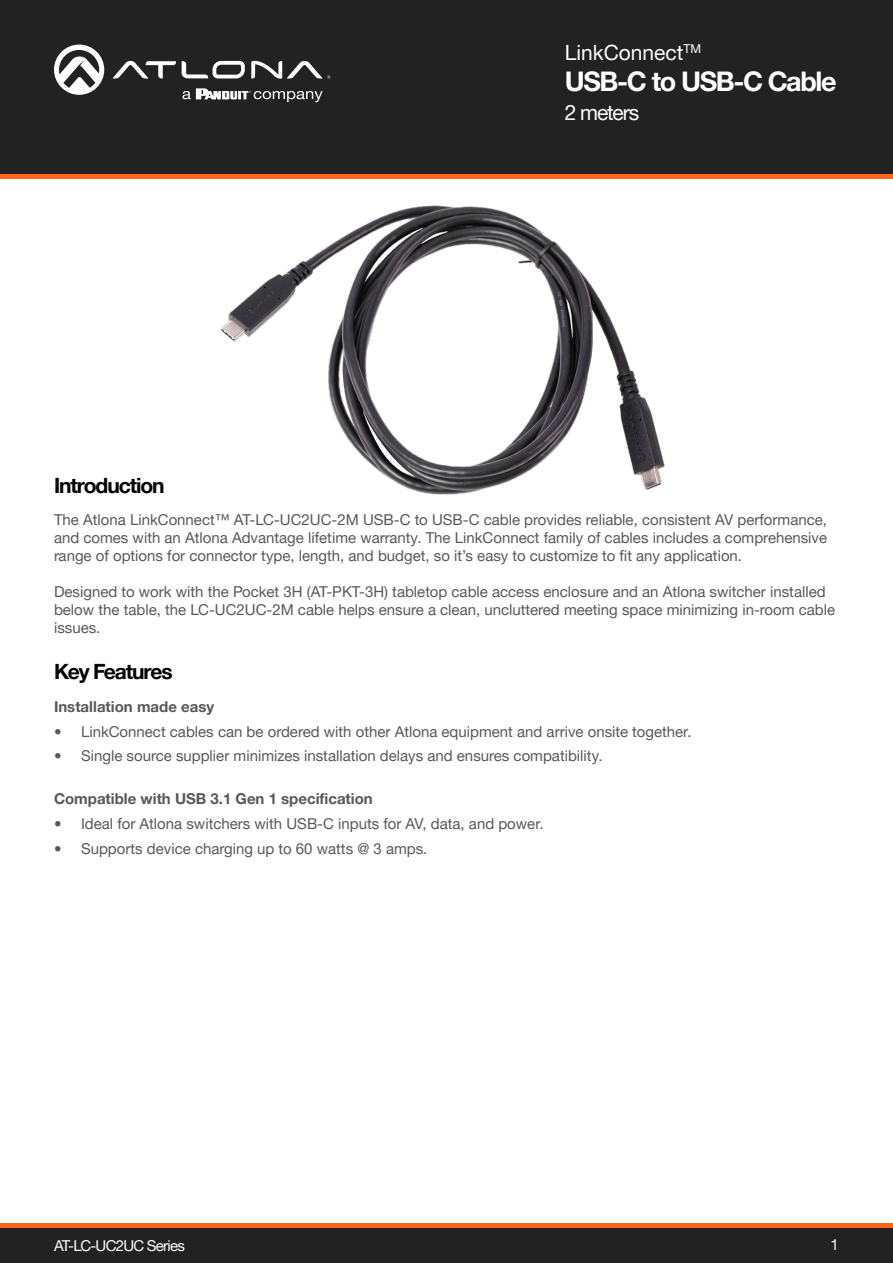
<style>
.page{position:relative;width:893px;height:1263px;background:#fff}
.page>*{position:absolute;margin:0;border:0;box-sizing:border-box;transform-origin:0 0}
.t1{font:700 27px "Helvetica Neue LTW1 G";letter-spacing:-.05em;color:#fff}
.Product_Type_First_P{font:700 21px "Helvetica Neue LTW1 G";letter-spacing:-.05em;color:#000}
.t2{font:21px "Helvetica Neue LTW1 G";color:#fff}
.General_Text{font:15px/18px "Helvetica Neue LTW1 G";color:#57585a;text-align:justify}
.General_Text_Bold_Wa{font:700 15px "Helvetica Neue LTW1 G";color:#57585a}
.t3{font:15px "Helvetica Neue LTW1 G";letter-spacing:-.05em;color:#fff}
</style>
<div class="page">
<div style="left:0;top:1227px;width:893px;height:36px;background:#222"></div>
<hr style="left:0;top:1223px;width:893px;height:4px;background:#ff661c">
<div style="left:0;top:0;width:893px;height:174px;background:#222"></div>
<hr style="left:0;top:174px;width:893px;height:4px;background:#ff661c">
<svg style="left:182px;top:61px;width:63px;height:17px"></svg>
<svg style="left:113px;top:61px;width:63px;height:18px"></svg>
<svg style="left:251px;top:61px;width:79px;height:18px"></svg>
<svg style="left:54px;top:45px;width:50px;height:50px"></svg>
<svg style="left:183px;top:88px;width:140px;height:14px"></svg>
<img style="left:221px;top:205px;width:444px;height:290px">
<h2 class="t2" style="left:565px;top:39px;width:138px">LinkConnect<sup>TM</sup></h2>
<h1 class="t1" style="left:565px;top:65px;width:273px">USB-C to USB-C Cable</h1>
<p class="Product_Type_First_P" style="left:54px;top:472px;width:112px">Introduction</p>
<h2 class="t2" style="left:565px;top:99px;width:76px">2 meters</h2>
<p class="General_Text" style="left:54px;top:510px;width:775px">The Atlona LinkConnect™ AT-LC-UC2UC-2M USB-C to USB-C cable provides reliable, consistent AV performance, and comes with an Atlona Advantage lifetime warranty. The LinkConnect family of cables includes a comprehensive range of options for connector type, length, and budget, so it’s easy to customize to fit any application.</p>
<p class="General_Text" style="left:54px;top:582px;width:783px;text-align:left">Designed to work with the Pocket 3H (AT-PKT-3H) tabletop cable access enclosure and an Atlona switcher installed below the table, the LC-UC2UC-2M cable helps ensure a clean, uncluttered meeting space minimizing in-room cable issues.</p>
<p class="Product_Type_First_P" style="left:54px;top:658px;width:120px">Key Features</p>
<p class="General_Text_Bold_Wa" style="left:54px;top:697px;width:162px">Installation made easy</p>
<p class="General_Text" style="left:54px;top:722px;width:639px">• LinkConnect cables can be ordered with other Atlona equipment and arrive onsite together.</p>
<p class="General_Text" style="left:54px;top:747px;width:550px">• Single source supplier minimizes installation delays and ensures compatibility.</p>
<p class="General_Text_Bold_Wa" style="left:54px;top:790px;width:320px">Compatible with USB 3.1 Gen 1 specification</p>
<p class="General_Text" style="left:54px;top:814px;width:491px">• Ideal for Atlona switchers with USB-C inputs for AV, data, and power.</p>
<p class="General_Text" style="left:54px;top:839px;width:375px">• Supports device charging up to 60 watts @ 3 amps.</p>
<p class="t3" style="left:54px;top:1236px;width:132px">AT-LC-UC2UC Series</p>
<p class="t3" style="left:831px;top:1235px;width:10px">1</p>
</div>
